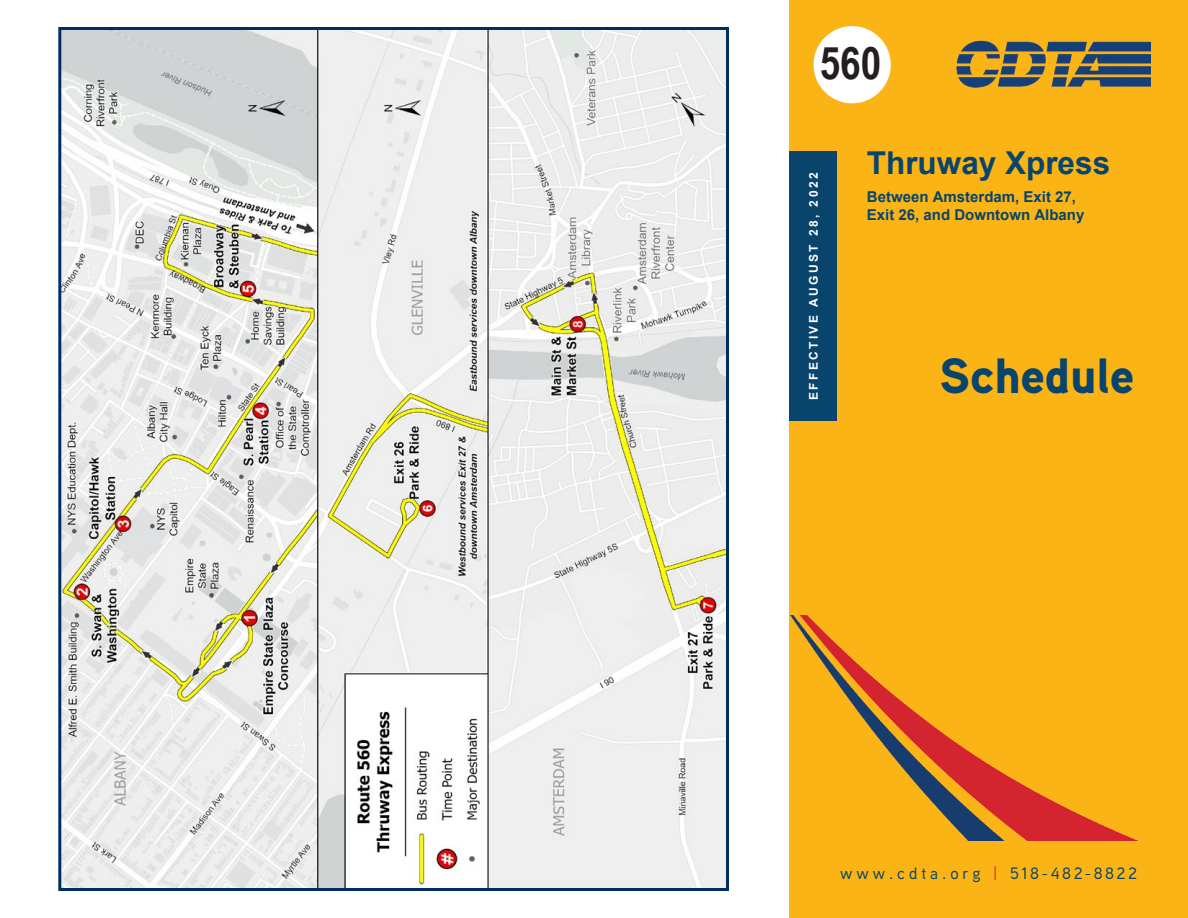
<style>
.page{position:relative;width:1188px;height:918px;background:#fff}
.page>*{position:absolute;margin:0;border:0;box-sizing:border-box;transform-origin:0 0}
.t1{font:900 49.5px "Aaux Pro OT";color:#08446c}
.t2{font:700 45px "Arial Narrow";color:#231f20}
.t3{font:700 31.5px "Arial";color:#08446c}
.t4{font:500 16.5px "Aaux Next";letter-spacing:.18em;color:#08446c}
.t5{font:700 15px "Arial";color:#08446c}
.t6{font:700 12px "Arial";letter-spacing:.2em;color:#fff}
.s1{color:#e9282d}
</style>
<div class="page">
<img style="left:62px;top:31px;width:663px;height:856px">
<div style="left:58px;top:27px;width:671px;height:864px;border:3px solid #002e60"></div>
<div style="left:789px;top:0;width:399px;height:918px;background:#fbb416"></div>
<img style="left:956px;top:40px;width:195px;height:49px">
<div style="left:814px;top:26px;width:77px;height:77px;background:#fff;border-radius:50%"></div>
<div style="left:790px;top:151px;width:47px;height:270px;background:#08446c"></div>
<img style="left:790px;top:615px;width:349px;height:226px">
<p class="t2" style="left:820px;top:29px;width:63px">560</p>
<p class="t6" style="left:806px;top:400px;width:229px;rotate:-90deg">EFFECTIVE AUGUST 28, 2022</p>
<p class="t6" style="left:805px;top:289px;width:93px;rotate:-90deg">FEB 5, 2017</p>
<p class="t3" style="left:867px;top:142px;width:245px">Thruway Xpress</p>
<p class="t5" style="left:867px;top:186px;width:211px">Between Amsterdam, Exit 27,</p>
<p class="t5" style="left:867px;top:204px;width:219px">Exit 26, and Downtown Albany</p>
<p class="t1" style="left:940px;top:344px;width:196px">Schedule</p>
<p class="t4" style="left:840px;top:862px;width:299px">www.cdta.org <span class="s1">|</span> 518-482-8822</p>
</div>
